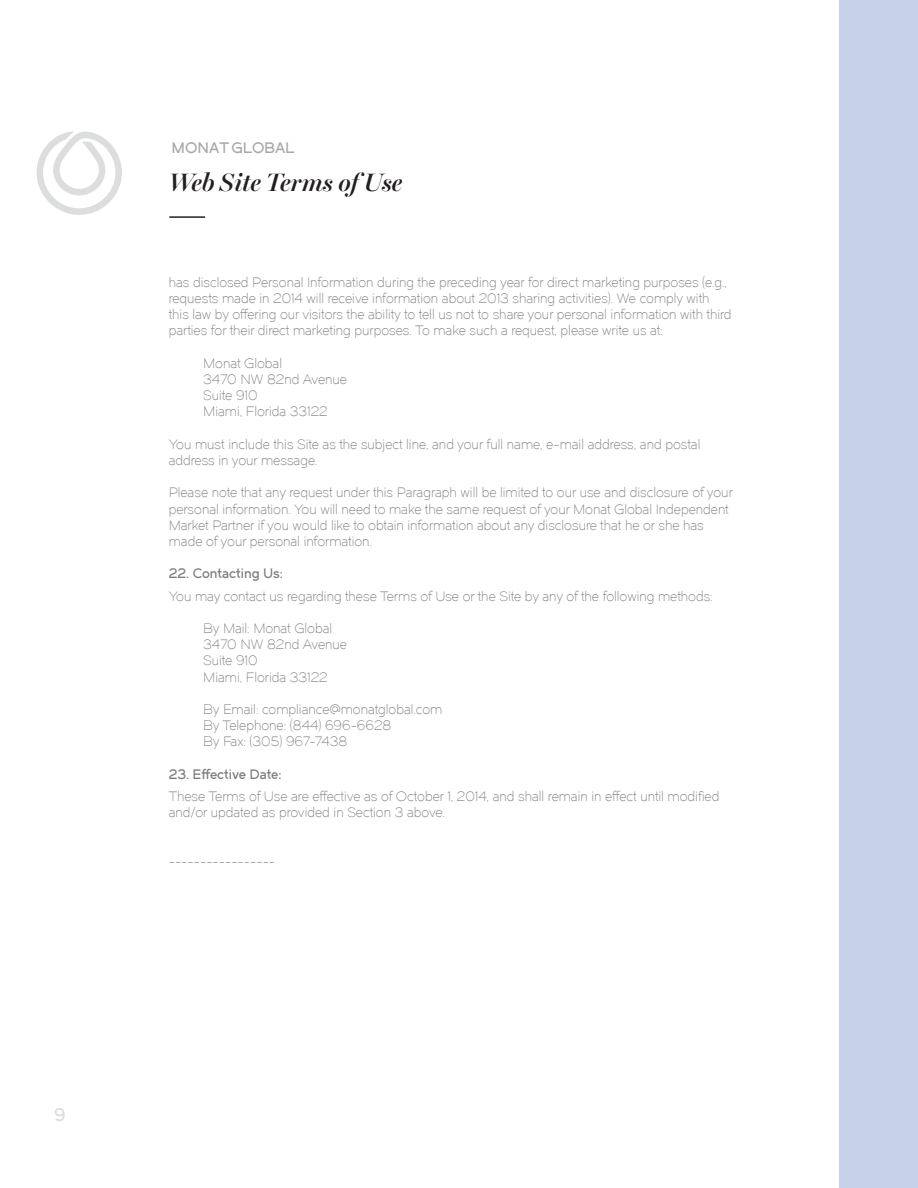
<style>
.page{position:relative;width:918px;height:1188px;background:#fff}
.page>*{position:absolute;margin:0;border:0;box-sizing:border-box;transform-origin:0 0}
.t1{font:italic 600 25.2px "Miller Banner";color:#231f20}
.t2{font:18px "Dual 600";color:#dcdddf}
.t3{font:15px "Dual 600";color:#a8a9ad}
.t4{font:13.5px/16.2px "Dual 300";color:#7c7e81}
.t5{font:13.5px "Dual 600";color:#7c7e81}
</style>
<div class="page">
<hr style="left:169px;top:216px;width:36px;height:2px;background:#231f20">
<div style="left:839px;top:0;width:79px;height:1188px;background:#c8d1ea"></div>
<svg style="left:37px;top:131px;width:85px;height:84px"></svg>
<h2 class="t2" style="left:54px;top:1103px;width:13px">9</h2>
<p class="t3" style="left:171px;top:138px;width:125px">MONAT GLOBAL</p>
<h1 class="t1" style="left:169px;top:168px;width:234px">Web Site Terms of Use</h1>
<p class="t4" style="left:169px;top:274px;width:564px">has disclosed Personal Information during the preceding year for direct marketing purposes (e.g., requests made in 2014 will receive information about 2013 sharing activities). We comply with this law by offering our visitors the ability to tell us not to share your personal information with third parties for their direct marketing purposes. To make such a request, please write us at:</p>
<p class="t4" style="left:203px;top:355px;width:145px">Monat Global<br>3470 NW 82nd Avenue<br>Suite 910<br>Miami, Florida 33122</p>
<p class="t4" style="left:169px;top:436px;width:533px">You must include this Site as the subject line, and your full name, e-mail address, and postal address in your message.</p>
<p class="t4" style="left:169px;top:485px;width:566px">Please note that any request under this Paragraph will be limited to our use and disclosure of your personal information. You will need to make the same request of your Monat Global Independent Market Partner if you would like to obtain information about any disclosure that he or she has made of your personal information.</p>
<p class="t5" style="left:169px;top:565px;width:116px">22. Contacting Us:</p>
<p class="t4" style="left:169px;top:588px;width:546px">You may contact us regarding these Terms of Use or the Site by any of the following methods:</p>
<p class="t4" style="left:203px;top:620px;width:145px">By Mail: Monat Global<br>3470 NW 82nd Avenue<br>Suite 910<br>Miami, Florida 33122</p>
<p class="t4" style="left:203px;top:701px;width:241px">By Email: compliance@monatglobal.com<br>By Telephone: (844) 696-6628<br>By Fax: (305) 967-7438</p>
<p class="t5" style="left:169px;top:765px;width:114px">23. Effective Date:</p>
<p class="t4" style="left:169px;top:788px;width:552px">These Terms of Use are effective as of October 1, 2014, and shall remain in effect until modified and/or updated as provided in Section 3 above.</p>
<p class="t4" style="left:169px;top:853px;width:108px">-----------------</p>
</div>
